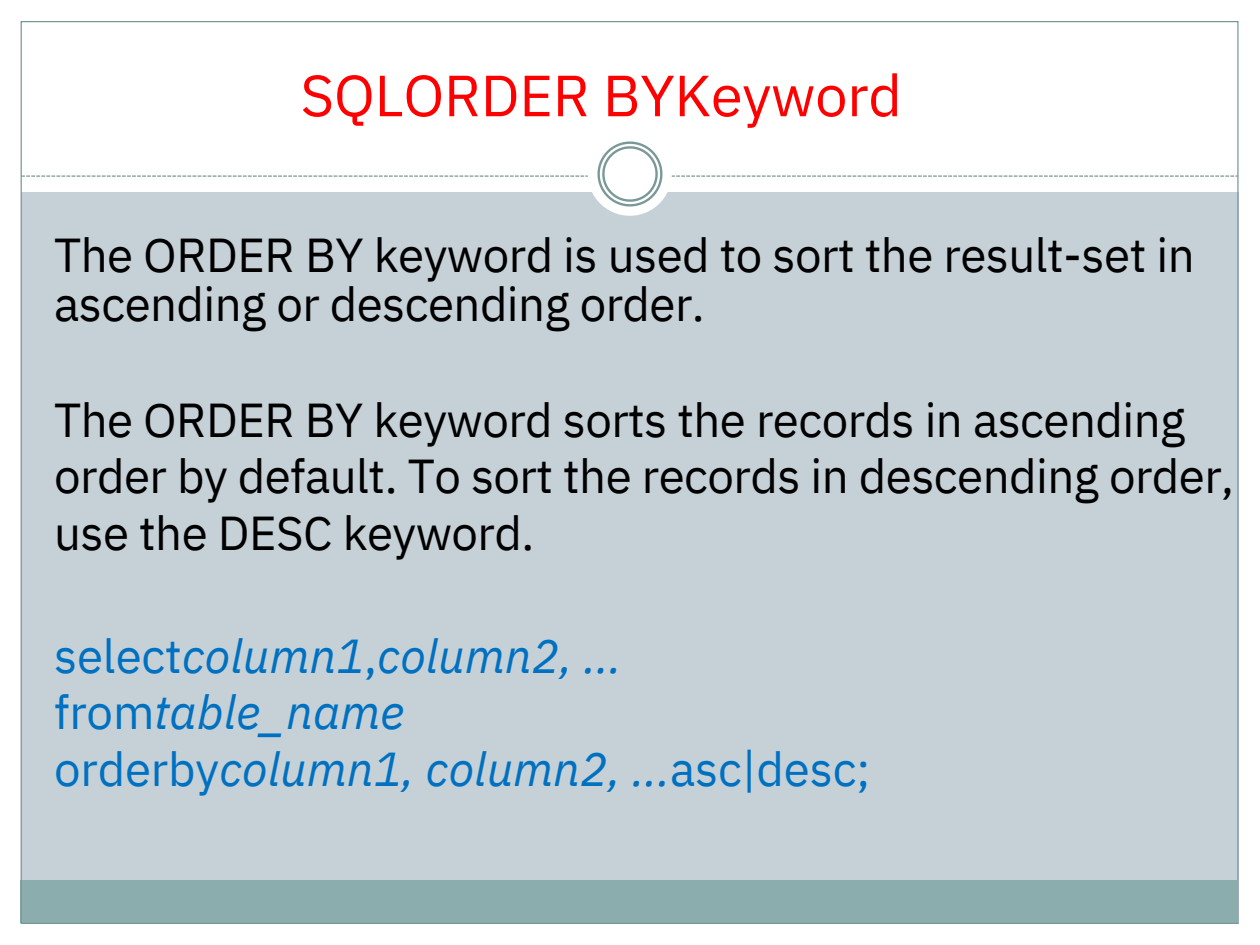
<style>
.page{position:relative;width:1260px;height:945px;background:#c5d1d7}
.page>*{position:absolute;margin:0;border:0;box-sizing:border-box;transform-origin:0 0}
.t1{font:57.93px "IBM Plex Sans";letter-spacing:-.005em;color:#f00}
.t2{font:47.43px "IBM Plex Sans";letter-spacing:-.01em;color:#000}
.t3{font:italic 47.43px "IBM Plex Sans";letter-spacing:-.005em;color:#0070c0}
.s1{font-style:normal}
</style>
<div class="page">
<div style="left:0;top:924px;width:1260px;height:21px;background:#fff"></div>
<div style="left:0;top:0;width:1260px;height:192px;background:#fff"></div>
<div style="left:0;top:0;width:21px;height:945px;background:#fff"></div>
<div style="left:1239px;top:0;width:21px;height:945px;background:#fff"></div>
<div style="left:21px;top:880px;width:1216px;height:42px;background:#8cadae"></div>
<div style="left:588px;top:132px;width:84px;height:84px;background:#fff;border-radius:50%"></div>
<svg style="left:21px;top:141px;width:1217px;height:66px"></svg>
<p class="t1" style="left:300px;top:57px;width:603px">SQLORDER BYKeyword</p>
<p class="t2" style="left:54px;top:224px;width:1142px">The ORDER BY keyword is used to sort the result-set in</p>
<p class="t2" style="left:54px;top:273px;width:652px">ascending or descending order.</p>
<p class="t2" style="left:54px;top:388px;width:1132px">The ORDER BY keyword sorts the records in ascending</p>
<p class="t2" style="left:54px;top:445px;width:1182px">order by default. To sort the records in descending order,</p>
<p class="t2" style="left:54px;top:501px;width:482px">use the DESC keyword.</p>
<p class="t3" style="left:54px;top:624px;width:569px"><span class="s1">select</span>column1<span class="s1">,</span>column2, ...</p>
<p class="t3" style="left:54px;top:681px;width:352px"><span class="s1">from</span>table_name</p>
<p class="t3" style="left:54px;top:737px;width:818px"><span class="s1">orderby</span>column1, column2, ...<span class="s1">asc|desc;</span></p>
</div>
